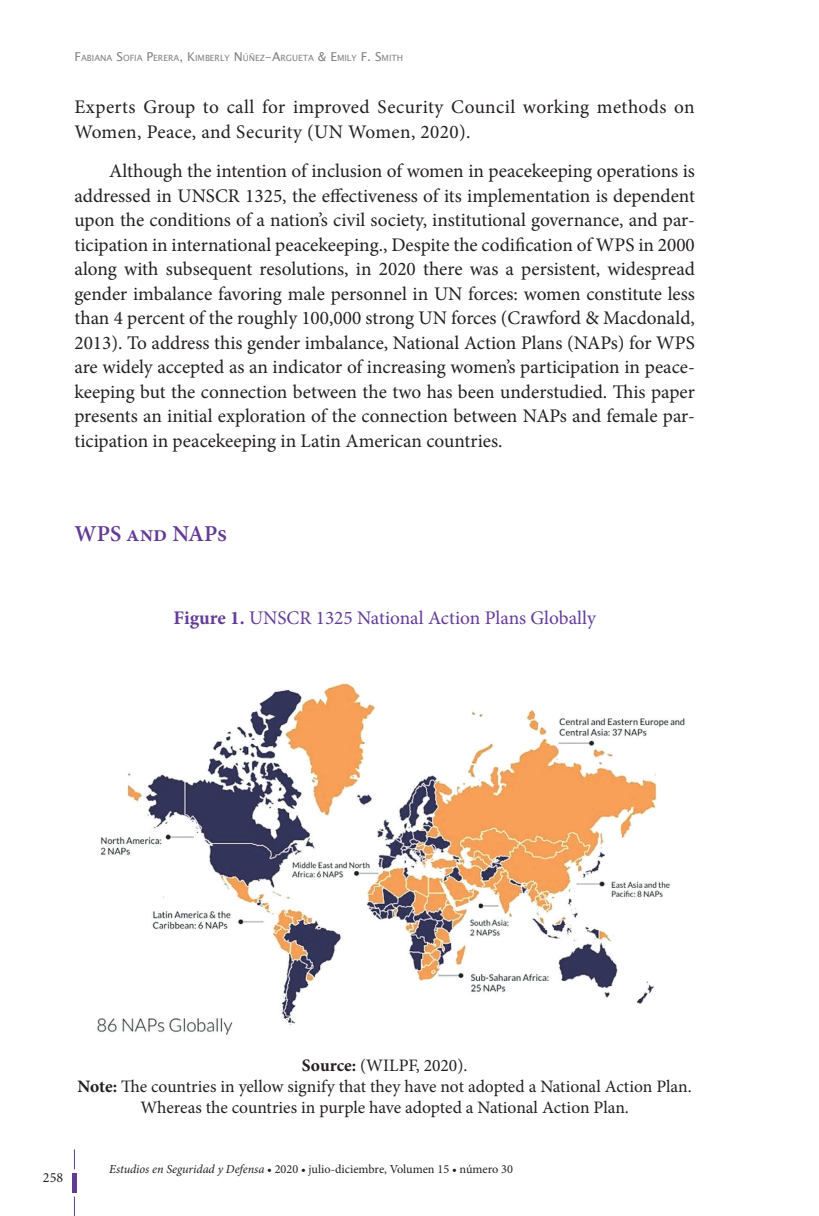
<style>
.page{position:relative;width:819px;height:1216px;background:#fff}
.page>*{position:absolute;margin:0;border:0;box-sizing:border-box;transform-origin:0 0}
.t1{font:600 22.75px "Minion Pro";color:#633b97}
.t2{font:19.25px/24.5px "Minion Pro";letter-spacing:.01em;color:#231f20}
.t3{font:19.25px "Minion Pro";color:#633b97}
.t4{font:17.5px/21px "Minion Pro";color:#231f20;text-align:center}
.t5{font:14px "Minion Pro";color:#231f20}
.t6{font:12.25px "Minion Pro";color:#231f20}
.t7{font:8.58px "Lucida Sans Unicode";color:#808285}
.s1{font-size:12.25px}
.s2{font-weight:700}
.s3{font-style:italic}
</style>
<div class="page">
<svg style="left:74px;top:1149px;width:1px;height:20px"></svg>
<svg style="left:74px;top:1196px;width:1px;height:19px"></svg>
<div style="left:72px;top:1172px;width:5px;height:20px;background:#633b97"></div>
<img style="left:97px;top:683px;width:588px;height:352px">
<p class="t7" style="left:74px;top:51px;width:330px"><span class="s1">F</span>ABIANA <span class="s1">S</span>OFIA <span class="s1">P</span>ERERA<span class="s1">, K</span>IMBERLY <span class="s1">N</span> ÚÑEZ<span class="s1">-A</span>RGUETA <span class="s1">&amp; E</span>MILY <span class="s1">F. S</span>MITH</p>
<p class="t2" style="left:74px;top:95px;width:622px">Experts Group to call for improved Security Council working methods on<br>Women, Peace, and Security (UN Women, 2020).</p>
<p class="t2" style="left:74px;top:159px;width:622px;text-align:justify;text-indent:35px">Although the intention of inclusion of women in peacekeeping operations is addressed in UNSCR 1325, the effectiveness of its implementation is dependent upon the conditions of a nation’s civil society, institutional governance, and par&shy;ticipation in international peacekeeping., Despite the codification of WPS in 2000 along with subsequent resolutions, in 2020 there was a persistent, widespread gender imbalance favoring male personnel in UN forces: women constitute less than 4 percent of the roughly 100,000 strong UN forces (Crawford &amp; Macdonald, 2013). To address this gender imbalance, National Action Plans (NAPs) for WPS are widely accepted as an indicator of increasing women’s participation in peace&shy;keeping but the connection between the two has been understudied. This paper presents an initial exploration of the connection between NAPs and female par&shy;ticipation in peacekeeping in Latin American countries.</p>
<p class="t1" style="left:74px;top:518px;width:154px">WPS and NAPs</p>
<p class="t3" style="left:173px;top:604px;width:424px"><span class="s2">Figure 1.</span> UNSCR 1325 National Action Plans Globally</p>
<p class="t4" style="left:78px;top:1054px;width:615px"><span class="s2">Source:</span> (WILPF, 2020).<br><span class="s2">Note:</span> The countries in yellow signify that they have not adopted a National Action Plan.<br>Whereas the countries in purple have adopted a National Action Plan.</p>
<p class="t5" style="left:43px;top:1168px;width:22px">258</p>
<p class="t6" style="left:109px;top:1161px;width:405px"><span class="s3">Estudios en Seguridad y Defensa</span> • 2020 • julio-diciembre, Volumen 15 • número 30</p>
</div>
